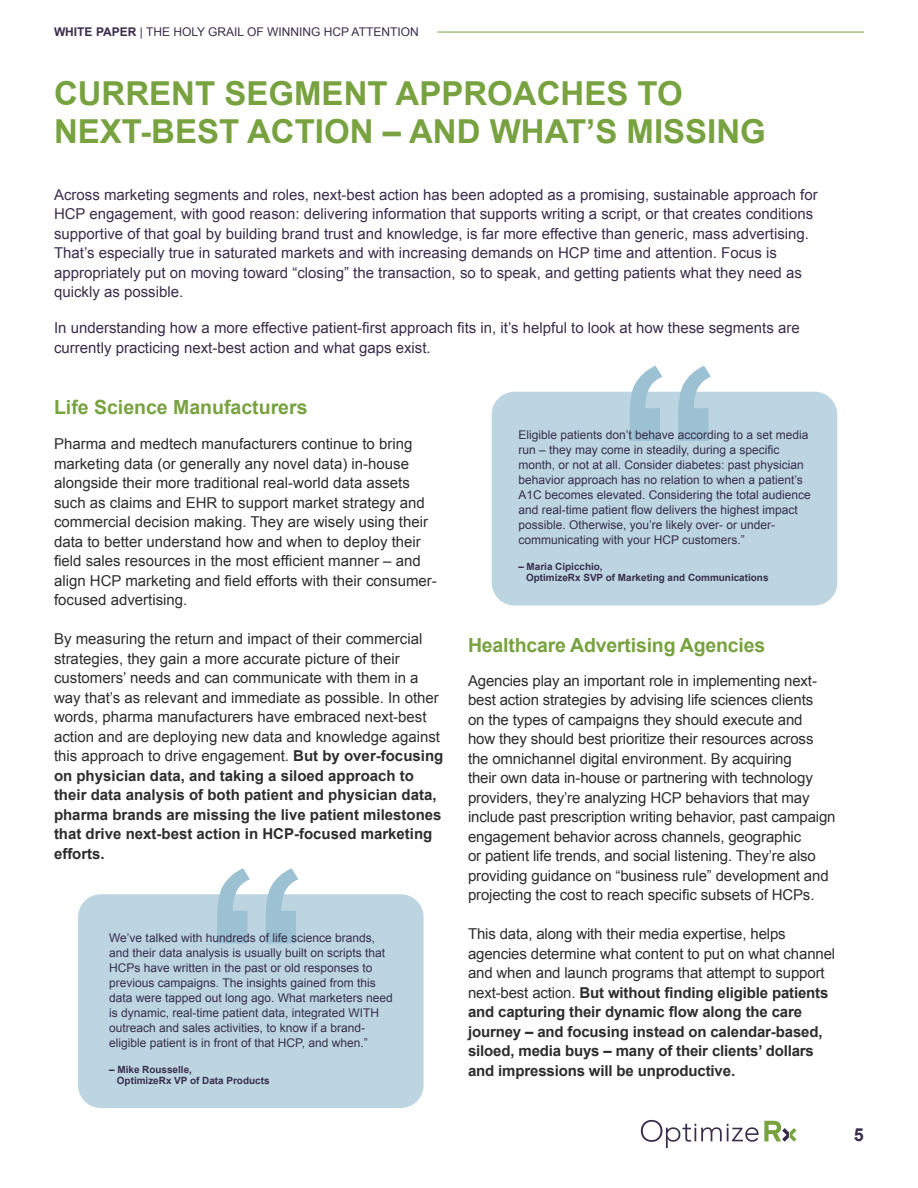
<style>
.page{position:relative;width:918px;height:1188px;background:#fff}
.page>*{position:absolute;margin:0;border:0;box-sizing:border-box;transform-origin:0 0}
.t1{font:320.4px "Arial";color:#9bc1d2}
.t2{font:700 33px/37.5px "Arial";color:#78a240}
.t3{font:700 19.5px "Arial";letter-spacing:-.01em;color:#78a240}
.t4{font:700 18px "Arial";color:#382e4c}
.t5{font:15px/19.5px "Arial";color:#2d2d2d}
.t6{font:15px/19.5px "Arial";color:#382e4c}
.t7{font:700 15px/19.5px "Arial";letter-spacing:-.01em;color:#2d2d2d}
.t8{font:12px/15px "Arial";color:#382e4c}
.t9{font:700 9.9px/11.1px "Arial";color:#382e4c}
.s1{font-weight:700}
.s2{font-weight:400}
</style>
<div class="page">
<svg style="left:641px;top:1120px;width:155px;height:28px"></svg>
<hr style="left:437px;top:32px;width:427px;height:1px;background:#78a240">
<div style="left:78px;top:894px;width:346px;height:214px;background:#bcd5e1;border-radius:23px"></div>
<div style="left:492px;top:392px;width:345px;height:214px;background:#bcd5e1;border-radius:23px"></div>
<p class="t8" style="left:54px;top:24px;width:366px"><span class="s1">WHITE PAPER</span> | THE HOLY GRAIL OF WINNING HCP ATTENTION</p>
<p class="t2" style="left:54px;top:76px;width:713px">CURRENT SEGMENT APPROACHES TO<br>NEXT-BEST ACTION – AND WHAT’S MISSING</p>
<p class="t6" style="left:54px;top:185px;width:765px">Across marketing segments and roles, next-best action has been adopted as a promising, sustainable approach for HCP engagement, with good reason: delivering information that supports writing a script, or that creates conditions supportive of that goal by building brand trust and knowledge, is far more effective than generic, mass advertising.<br>That’s especially true in saturated markets and with increasing demands on HCP time and attention. Focus is appropriately put on moving toward “closing” the transaction, so to speak, and getting patients what they need as quickly as possible.</p>
<p class="t6" style="left:54px;top:318px;width:747px">In understanding how a more effective patient-first approach fits in, it’s helpful to look at how these segments are currently practicing next-best action and what gaps exist.</p>
<p class="t3" style="left:54px;top:394px;width:255px">Life Science Manufacturers</p>
<p class="t5" style="left:54px;top:434px;width:384px">Pharma and medtech manufacturers continue to bring marketing data (or generally any novel data) in-house alongside their more traditional real-world data assets such as claims and EHR to support market strategy and commercial decision making. They are wisely using their data to better understand how and when to deploy their field sales resources in the most efficient manner – and align HCP marketing and field efforts with their consumer&shy;focused advertising.</p>
<p class="t5" style="left:54px;top:629px;width:391px">By measuring the return and impact of their commercial strategies, they gain a more accurate picture of their customers’ needs and can communicate with them in a way that’s as relevant and immediate as possible. In other words, pharma manufacturers have embraced next-best action and are deploying new data and knowledge against this approach to drive engagement. <span class="s1">But by over-focusing on physician data, and taking a siloed approach to their data analysis of both patient and physician data, pharma brands are missing the live patient milestones that drive next-best action in HCP-focused marketing efforts.</span></p>
<p class="t1" style="left:204px;top:779px;width:108px">“</p>
<p class="t8" style="left:109px;top:931px;width:285px">We’ve talked with hundreds of life science brands, and their data analysis is usually built on scripts that HCPs have written in the past or old responses to previous campaigns. The insights gained from this data were tapped out long ago. What marketers need is dynamic, real-time patient data, integrated WITH outreach and sales activities, to know if a brand&shy;eligible patient is in front of that HCP, and when.”</p>
<p class="t9" style="left:117px;top:1064px;width:154px;text-indent:-8px">– Mike Rousselle,<br>OptimizeRx VP of Data Products</p>
<p class="t1" style="left:617px;top:277px;width:108px">“</p>
<p class="t8" style="left:518px;top:428px;width:294px">Eligible patients don’t behave according to a set media run – they may come in steadily, during a specific month, or not at all. Consider diabetes: past physician behavior approach has no relation to when a patient’s A1C becomes elevated. Considering the total audience and real-time patient flow delivers the highest impact possible. Otherwise, you’re likely over- or under&shy;communicating with your HCP customers.”</p>
<p class="t9" style="left:526px;top:561px;width:244px;text-indent:-8px">– Maria Cipicchio,<br>OptimizeRx SVP of Marketing and Communications</p>
<p class="t3" style="left:468px;top:632px;width:299px">Healthcare Advertising Agencies</p>
<p class="t5" style="left:468px;top:671px;width:369px">Agencies play an important role in implementing next&shy;best action strategies by advising life sciences clients<br>on the types of campaigns they should execute and<br>how they should best prioritize their resources across the omnichannel digital environment. By acquiring<br>their own data in-house or partnering with technology providers, they’re analyzing HCP behaviors that may include past prescription writing behavior, past campaign engagement behavior across channels, geographic<br>or patient life trends, and social listening. They’re also providing guidance on “business rule” development and projecting the cost to reach specific subsets of HCPs.</p>
<p class="t7" style="left:468px;top:925px;width:369px"><span class="s2">This data, along with their media expertise, helps agencies determine what content to put on what channel and when and launch programs that attempt to support next-best action.</span> But without finding eligible patients and capturing their dynamic flow along the care journey – and focusing instead on calendar-based, siloed, media buys – many of their clients’ dollars and impressions will be unproductive.</p>
<p class="t4" style="left:854px;top:1122px;width:12px">5</p>
</div>
